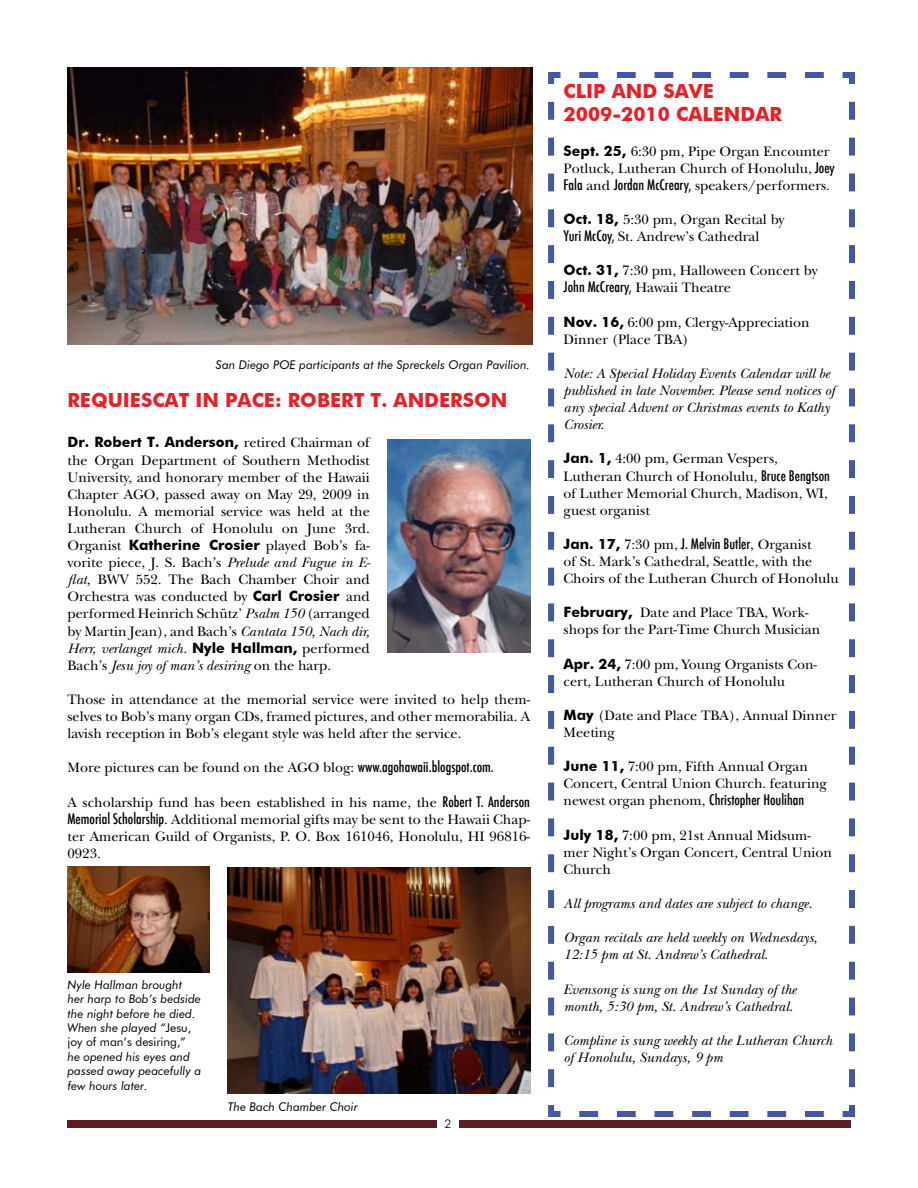
<style>
.page{position:relative;width:918px;height:1188px;background:#fff}
.page>*{position:absolute;margin:0;border:0;box-sizing:border-box;transform-origin:0 0}
.t1{font:700 19.5px/23.4px "Futura BT";color:#ed1c24}
.t2{font:14.25px/17.1px "New Baskerville";color:#000}
.t3{font:italic 14.25px/17.1px "New Baskerville";color:#000}
.t4{font:500 condensed 14.25px "Futura";color:#000}
.t5{font:700 14.25px "Futura BT";color:#000}
.t6{font:italic 12px/14.4px "Futura BT";color:#000}
.s1{font-family:"New Baskerville";font-weight:400}
.s2{font-family:"Futura BT";font-weight:700}
.s3{font-style:italic}
.s4{font-family:"Futura";font-weight:500;font-stretch:condensed}
.s5{font-style:normal}
.s6{font-family:"New Baskerville";font-weight:400;font-stretch:normal}
</style>
<div class="page">
<div style="left:68px;top:1120px;width:369px;height:8px;background:#5e1c23"></div>
<div style="left:459px;top:1120px;width:391px;height:8px;background:#5e1c23"></div>
<img style="left:68px;top:68px;width:464px;height:276px">
<img style="left:388px;top:440px;width:142px;height:213px">
<img style="left:68px;top:866px;width:142px;height:107px">
<img style="left:228px;top:867px;width:302px;height:227px">
<svg style="left:548px;top:72px;width:307px;height:1045px"></svg>
<p class="t6" style="left:216px;top:358px;width:316px">San Diego POE participants at the Spreckels Organ Pavilion.</p>
<h1 class="t1" style="left:68px;top:388px;width:87px">Requi escat</h1>
<h1 class="t1" style="left:196px;top:388px;width:43px">in pac</h1>
<h1 class="t1" style="left:264px;top:388px;width:245px">e: ROBERT T. ANDERSON</h1>
<p class="t5" style="left:68px;top:434px;width:304px">Dr. Robert T. Anderson, <span class="s1">retired Chairman of</span></p>
<p class="t2" style="left:68px;top:451px;width:305px;text-align:justify">the Organ Department of Southern Methodist University, and honorary member of the Hawaii Chapter AGO, passed away on May 29, 2009 in Honolulu. A memorial service was held at the Lutheran Church of Honolulu on June 3rd.<br>Organist <span class="s2">Katherine Crosier</span> played Bob’s fa&shy;vorite piece, J. S. Bach’s <span class="s3">Prelude and Fugue in E&shy;flat,</span> BWV 552. The Bach Chamber Choir and Orchestra was conducted by <span class="s2">Carl Crosier</span> and performed Heinrich Schütz’ <span class="s3">Psalm 150</span> (arranged by Martin Jean), and Bach’s <span class="s3">Cantata 150, Nach dir, Herr, verlanget mich.</span> <span class="s2">Nyle Hallman,</span> performed Bach’s <span class="s3">Jesu joy of man’s desiring</span> on the harp.</p>
<p class="t2" style="left:68px;top:691px;width:464px;text-align:justify">Those in attendance at the memorial service were invited to help them&shy;selves to Bob’s many organ CDs, framed pictures, and other memorabilia. A lavish reception in Bob’s elegant style was held after the service.</p>
<p class="t2" style="left:68px;top:759px;width:428px">More pictures can be found on the AGO blog: <span class="s4">www.agohawaii.blogspot.com.</span></p>
<p class="t2" style="left:68px;top:793px;width:464px;text-align:justify">A scholarship fund has been established in his name, the <span class="s4">Robert T. Anderson Memorial Scholarship</span>. Additional memorial gifts may be sent to the Hawaii Chap&shy;ter American Guild of Organists, P. O. Box 161046, Honolulu, HI 96816- 0923.</p>
<p class="t6" style="left:68px;top:977px;width:135px">Nyle Hallman brought her harp to Bob’s bedside the night before he died.<br>When she played “<span class="s5">Jesu, joy of man’s desiring,”</span></p>
<p class="t6" style="left:68px;top:1049px;width:135px">he opened his eyes and passed away peacefully a few hours later.</p>
<p class="t6" style="left:228px;top:1099px;width:132px">The Bach Chamber Choir</p>
<h1 class="t1" style="left:564px;top:79px;width:220px">CLIP AND SAVE<br>2009-2010 CALENDAR</h1>
<p class="t2" style="left:564px;top:143px;width:273px"><span class="s2">Sept. 25,</span> 6:30 pm, Pipe Organ Encounter<br>Potluck, Lutheran Church of Honolulu, <span class="s4">Joey<br>Fala</span> and <span class="s4">Jordan McCreary,</span> speakers/performers.</p>
<p class="t2" style="left:564px;top:211px;width:223px"><span class="s2">Oct. 18,</span> 5:30 pm, Organ Recital by<br><span class="s4">Yuri McCoy,</span> St. Andrew’s Cathedral</p>
<p class="t2" style="left:564px;top:262px;width:256px"><span class="s2">Oct. 31,</span> 7:30 pm, Halloween Concert by</p>
<p class="t4" style="left:564px;top:278px;width:169px">John McCreary, <span class="s6">Hawaii Theatre</span></p>
<p class="t2" style="left:564px;top:314px;width:248px"><span class="s2">Nov. 16,</span> 6:00 pm, Clergy-Appreciation<br>Dinner (Place TBA)</p>
<p class="t3" style="left:564px;top:365px;width:273px">Note: A Special Holiday Events Calendar will be published in late November. Please send notices of any special Advent or Christmas events to Kathy Crosier.</p>
<p class="t2" style="left:564px;top:450px;width:268px"><span class="s2">Jan. 1,</span> 4:00 pm, German Vespers, Lutheran Church of Honolulu, <span class="s4">Bruce Bengtson </span>of Luther Memorial Church, Madison, WI, guest organist</p>
<p class="t2" style="left:564px;top:536px;width:277px"><span class="s2">Jan. 17,</span> 7:30 pm, <span class="s4">J. Melvin Butler</span>, Organist<br>of St. Mark’s Cathedral, Seattle, with the<br>Choirs of the Lutheran Church of Honolulu</p>
<p class="t2" style="left:564px;top:604px;width:258px"><span class="s2">February,</span> Date and Place TBA, Work&shy;shops for the Part-Time Church Musician</p>
<p class="t2" style="left:564px;top:656px;width:255px"><span class="s2">Apr. 24,</span> 7:00 pm, Young Organists Con&shy;cert, Lutheran Church of Honolulu</p>
<p class="t2" style="left:564px;top:707px;width:274px"><span class="s2">May</span> (Date and Place TBA), Annual Dinner<br>Meeting</p>
<p class="t2" style="left:564px;top:758px;width:265px"><span class="s2">June 11,</span> 7:00 pm, Fifth Annual Organ<br>Concert, Central Union Church. featuring</p>
<p class="t4" style="left:564px;top:791px;width:242px"><span class="s6">newest organ phenom,</span> Christopher Houlihan</p>
<p class="t2" style="left:564px;top:827px;width:270px"><span class="s2">July 18,</span> 7:00 pm, 21st Annual Midsum&shy;mer Night’s Organ Concert, Central Union<br>Church</p>
<p class="t3" style="left:564px;top:895px;width:250px">All programs and dates are subject to change.</p>
<p class="t3" style="left:564px;top:929px;width:255px">Organ recitals are held weekly on Wednesdays,<br>12:15 pm at St. Andrew’s Cathedral.</p>
<p class="t3" style="left:564px;top:981px;width:234px">Evensong is sung on the 1st Sunday of the month, 5:30 pm, St. Andrew’s Cathedral.</p>
<p class="t3" style="left:564px;top:1032px;width:270px">Compline is sung weekly at the Lutheran Church of Honolulu, Sundays, 9 pm</p>
</div>
